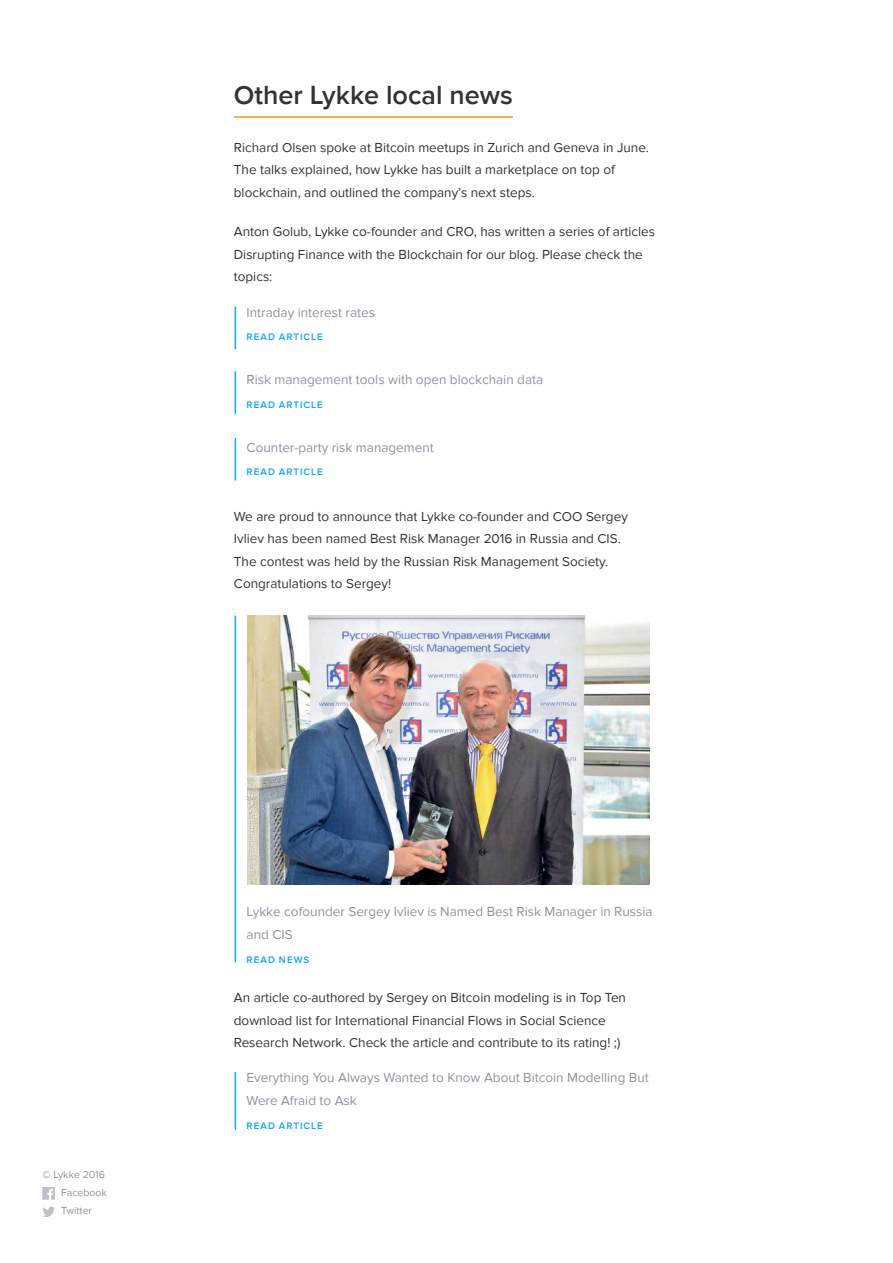
<style>
.page{position:relative;width:893px;height:1263px;background:#fff}
.page>*{position:absolute;margin:0;border:0;box-sizing:border-box;transform-origin:0 0}
.t1{font:600 27px "Proxima Nova";color:#333337}
.t2{font:13.5px/22.5px "Proxima Nova";color:#333337}
.Title_link_in_text{font:13.5px/22.5px "Proxima Nova";color:#8c94a0}
.t3{font:10.5px/18px "Proxima Nova";color:#8c94a0}
.Link_in_text{font:600 9.75px "Proxima Nova";letter-spacing:.105em;color:#0da7fc}
</style>
<div class="page">
<svg style="left:42px;top:1187px;width:13px;height:13px"></svg>
<svg style="left:42px;top:1206px;width:13px;height:11px"></svg>
<hr style="left:235px;top:1072px;width:1px;height:58px;background:#0da7fc">
<hr style="left:235px;top:615px;width:1px;height:347px;background:#0da7fc">
<img style="left:248px;top:615px;width:402px;height:269px">
<hr style="left:234px;top:116px;width:279px;height:2px;background:#ff8f1c">
<hr style="left:235px;top:307px;width:1px;height:42px;background:#0da7fc">
<hr style="left:235px;top:371px;width:1px;height:43px;background:#0da7fc">
<hr style="left:235px;top:438px;width:1px;height:42px;background:#0da7fc">
<p class="t3" style="left:61px;top:1165px;width:47px;text-indent:-19px">© Lykke 2016<br>Facebook<br>Twitter</p>
<h1 class="t1" style="left:234px;top:80px;width:281px">Other Lykke local news</h1>
<p class="t2" style="left:234px;top:136px;width:417px">Richard Olsen spoke at Bitcoin meetups in Zurich and Geneva in June.<br>The talks explained, how Lykke has built a marketplace on top of blockchain, and outlined the company s’ next steps.</p>
<p class="t2" style="left:234px;top:221px;width:423px">Anton Golub, Lykke co-founder and CRO, has written a series of articles<br>Disrupting Finance with the Blockchain for our blog. Please check the topics:</p>
<p class="Title_link_in_text" style="left:247px;top:301px;width:130px">Intraday interest rates</p>
<p class="Link_in_text" style="left:247px;top:331px;width:78px">READ ARTICLE</p>
<p class="Title_link_in_text" style="left:247px;top:369px;width:298px">Risk management tools with open blockchain data</p>
<p class="Link_in_text" style="left:247px;top:399px;width:78px">READ ARTICLE</p>
<p class="Title_link_in_text" style="left:247px;top:436px;width:189px">Counter-party risk management</p>
<p class="Link_in_text" style="left:247px;top:467px;width:78px">READ ARTICLE</p>
<p class="t2" style="left:234px;top:505px;width:396px">We are proud to announce that Lykke co-founder and COO Sergey Ivliev has been named Best Risk Manager 2016 in Russia and CIS.<br>The contest was held by the Russian Risk Management Society.<br>Congratulations to Sergey!</p>
<p class="Title_link_in_text" style="left:247px;top:901px;width:407px">Lykke cofounder Sergey Ivliev is Named Best Risk Manager in Russia and CIS</p>
<p class="Link_in_text" style="left:247px;top:954px;width:64px">READ NEWS</p>
<p class="t2" style="left:234px;top:986px;width:394px">An article co-authored by Sergey on Bitcoin modeling is in Top Ten download list for International Financial Flows in Social Science<br>Research Network. Check the article and contribute to its rating (;!</p>
<p class="Title_link_in_text" style="left:247px;top:1067px;width:404px">Everything You Always Wanted to Know About Bitcoin Modelling But<br>Were Afraid to Ask</p>
<p class="Link_in_text" style="left:247px;top:1120px;width:78px">READ ARTICLE</p>
</div>
